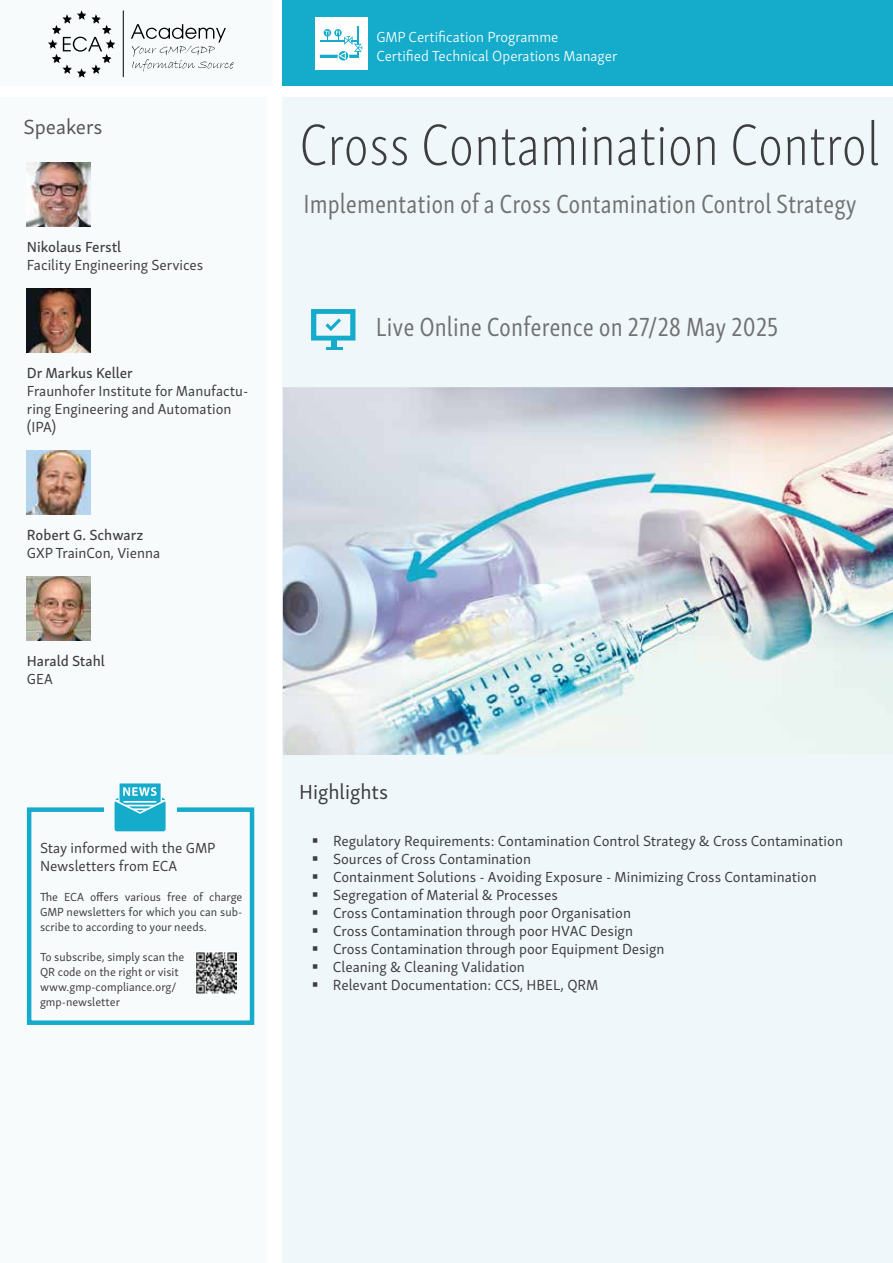
<style>
.page{position:relative;width:893px;height:1263px;background:#fff}
.page>*{position:absolute;margin:0;border:0;box-sizing:border-box;transform-origin:0 0}
.t1{font:60px "Skolar Sans Latn Cp El";color:#3e3d40}
.t2{font:27px "Skolar Sans Latn Cp";color:#707172}
.t3{font:21px "Skolar Sans Latn";color:#3e3d40}
.t4{font:21px "Skolar Sans Latn";color:#58585a}
.t5{font:15px/18px "Skolar Sans Latn";color:#3e3d40}
.t6{font:300 15px/19.5px "Skolar Sans Latn";color:#fff}
.t7{font:15px "Skolar Sans Latn Me";color:#3e3d40}
.t8{font:12px/15px "Skolar Sans Latn";color:#3e3d40;text-align:justify}
</style>
<div class="page">
<div style="left:283px;top:98px;width:610px;height:1165px;background:#f0f7fa"></div>
<div style="left:283px;top:0;width:610px;height:85px;background:#15abcb"></div>
<img style="left:283px;top:387px;width:610px;height:368px">
<div style="left:0;top:98px;width:267px;height:1165px;background:#f8fbfc"></div>
<img style="left:27px;top:162px;width:63px;height:65px">
<img style="left:27px;top:288px;width:63px;height:65px">
<img style="left:27px;top:450px;width:63px;height:65px">
<img style="left:27px;top:576px;width:63px;height:65px">
<div style="left:0;top:0;width:272px;height:85px;background:#f8fbfc"></div>
<div style="left:331px;top:340px;width:6px;height:8px;background:#15abcb"></div>
<hr style="left:326px;top:347px;width:16px;height:3px;background:#15abcb">
<svg style="left:311px;top:309px;width:44px;height:32px"></svg>
<hr style="left:123px;top:11px;width:1px;height:66px;background:#000">
<svg style="left:131px;top:24px;width:103px;height:48px"></svg>
<svg style="left:48px;top:10px;width:67px;height:68px"></svg>
<div style="left:315px;top:17px;width:52px;height:53px;background:#fff"></div>
<svg style="left:320px;top:26px;width:42px;height:35px"></svg>
<div style="left:27px;top:807px;width:227px;height:218px;border:4px solid #15abcb"></div>
<img style="left:196px;top:952px;width:41px;height:41px">
<div style="left:104px;top:787px;width:72px;height:40px;background:#f8fbfc"></div>
<svg style="left:115px;top:783px;width:51px;height:48px;background:#49bdd6"></svg>
<h3 class="t4" style="left:23px;top:111px;width:81px">Speakers</h3>
<p class="t7" style="left:27px;top:235px;width:96px">Nikolaus Ferstl</p>
<p class="t5" style="left:27px;top:255px;width:178px">Facility Engineering Services</p>
<p class="t7" style="left:27px;top:361px;width:107px">Dr Markus Keller</p>
<p class="t5" style="left:27px;top:381px;width:223px">Fraunhofer Institute for Manufactu&shy;ring Engineering and Automation (IPA)</p>
<p class="t7" style="left:27px;top:523px;width:118px">Robert G. Schwarz</p>
<p class="t5" style="left:27px;top:543px;width:135px">GXP TrainCon, Vienna</p>
<p class="t7" style="left:27px;top:649px;width:80px">Harald Stahl</p>
<p class="t5" style="left:27px;top:669px;width:27px">GEA</p>
<p class="t5" style="left:40px;top:838px;width:177px">Stay informed with the GMP<br>Newsletters from ECA</p>
<p class="t8" style="left:40px;top:888px;width:204px">The ECA offers various free of charge GMP newsletters for which you can sub&shy;scribe to according to your needs.</p>
<p class="t8" style="left:40px;top:948px;width:146px;text-align:left">To subscribe, simply scan the<br>QR code on the right or visit www.gmp-compliance.org/ gmp-newsletter</p>
<p class="t6" style="left:376px;top:26px;width:243px">GMP Certification Programme<br>Certified Technical Operations Manager</p>
<h1 class="t1" style="left:299px;top:103px;width:582px">Cross Contamination Control</h1>
<h2 class="t2" style="left:303px;top:184px;width:555px">Implementation of a Cross Contamination Control Strategy</h2>
<h2 class="t2" style="left:376px;top:307px;width:404px">Live Online Conference on 27/28 May 2025</h2>
<h3 class="t3" style="left:299px;top:775px;width:91px">Highlights</h3>
<p class="t5" style="left:333px;top:831px;width:511px">Regulatory Requirements: Contamination Control Strategy &amp; Cross Contamination Sources of Cross Contamination<br>Containment Solutions - Avoiding Exposure - Minimizing Cross Contamination Segregation of Material &amp; Processes<br>Cross Contamination through poor Organisation<br>Cross Contamination through poor HVAC Design<br>Cross Contamination through poor Equipment Design<br>Cleaning &amp; Cleaning Validation<br>Relevant Documentation: CCS, HBEL, QRM</p>
</div>
